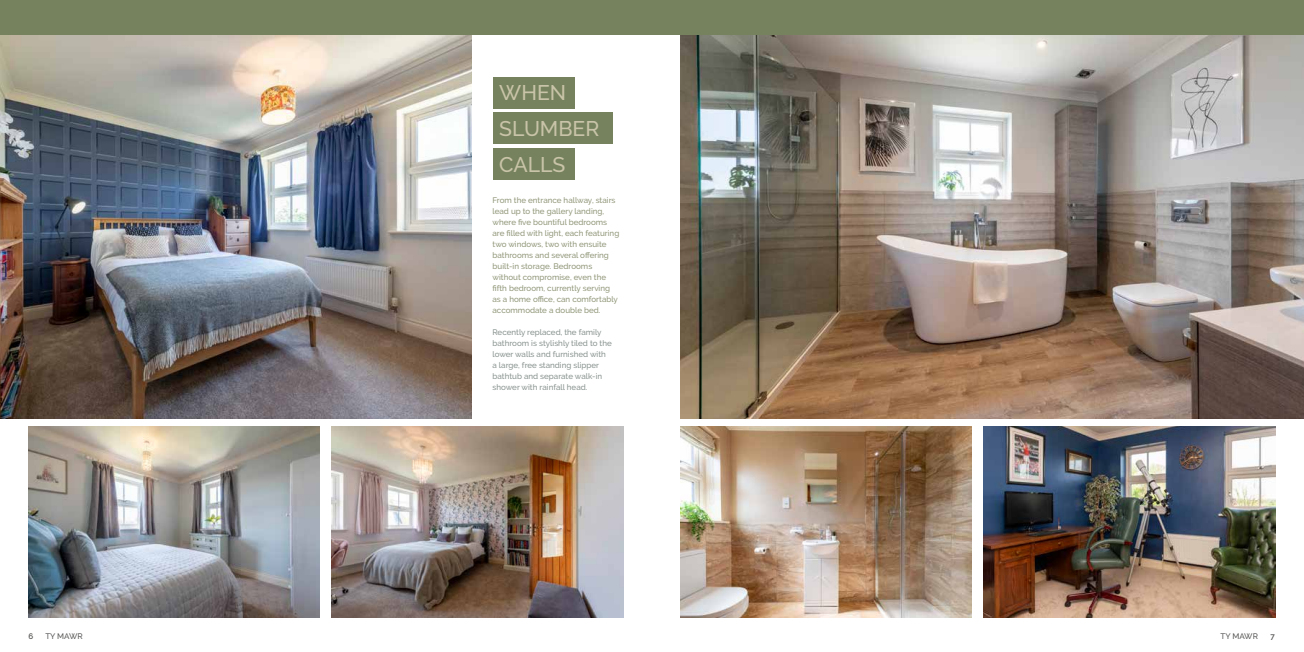
<style>
.page{position:relative;width:1304px;height:652px;background:#fff}
.page>*{position:absolute;margin:0;border:0;box-sizing:border-box;transform-origin:0 0}
.t1{font:500 21.1px/36px "Raleway";color:#c9c4a9}
.t2{font:500 8px/11px "Raleway";color:#909778}
.t3{font:500 8px/11px "Raleway";color:#88938f}
.t4{font:500 8px "Raleway";color:#575756}
.t5{font:600 8px "Raleway";color:#575756}
</style>
<div class="page">
<img style="left:0;top:35px;width:472px;height:383px">
<img style="left:332px;top:426px;width:292px;height:192px">
<img style="left:28px;top:426px;width:292px;height:192px">
<img style="left:984px;top:426px;width:292px;height:192px">
<img style="left:680px;top:426px;width:292px;height:192px">
<img style="left:680px;top:34px;width:624px;height:384px">
<div style="left:0;top:0;width:1304px;height:34px;background:#76825d"></div>
<div style="left:493px;top:77px;width:81px;height:32px;background:#76825d"></div>
<div style="left:493px;top:113px;width:120px;height:31px;background:#76825d"></div>
<div style="left:493px;top:148px;width:81px;height:32px;background:#76825d"></div>
<h1 class="t1" style="left:499px;top:75px;width:101px">WHEN<br>SLUMBER<br>CALLS</h1>
<p class="t2" style="left:493px;top:195px;width:128px">From the entrance hallway, stairs lead up to the gallery landing, where five bountiful bedrooms are filled with light, each featuring two windows, two with ensuite bathrooms and several offering built-in storage. Bedrooms without compromise, even the fifth bedroom, currently serving as a home office, can comfortably accommodate a double bed.</p>
<p class="t3" style="left:493px;top:327px;width:121px">Recently replaced, the family bathroom is stylishly tiled to the lower walls and furnished with a large, free standing slipper bathtub and separate walk-in shower with rainfall head.</p>
<p class="t5" style="left:28px;top:631px;width:6px">6</p>
<p class="t4" style="left:45px;top:631px;width:39px">TY MAWR</p>
<p class="t4" style="left:1220px;top:631px;width:39px">TY MAWR</p>
<p class="t5" style="left:1270px;top:631px;width:6px">7</p>
</div>
